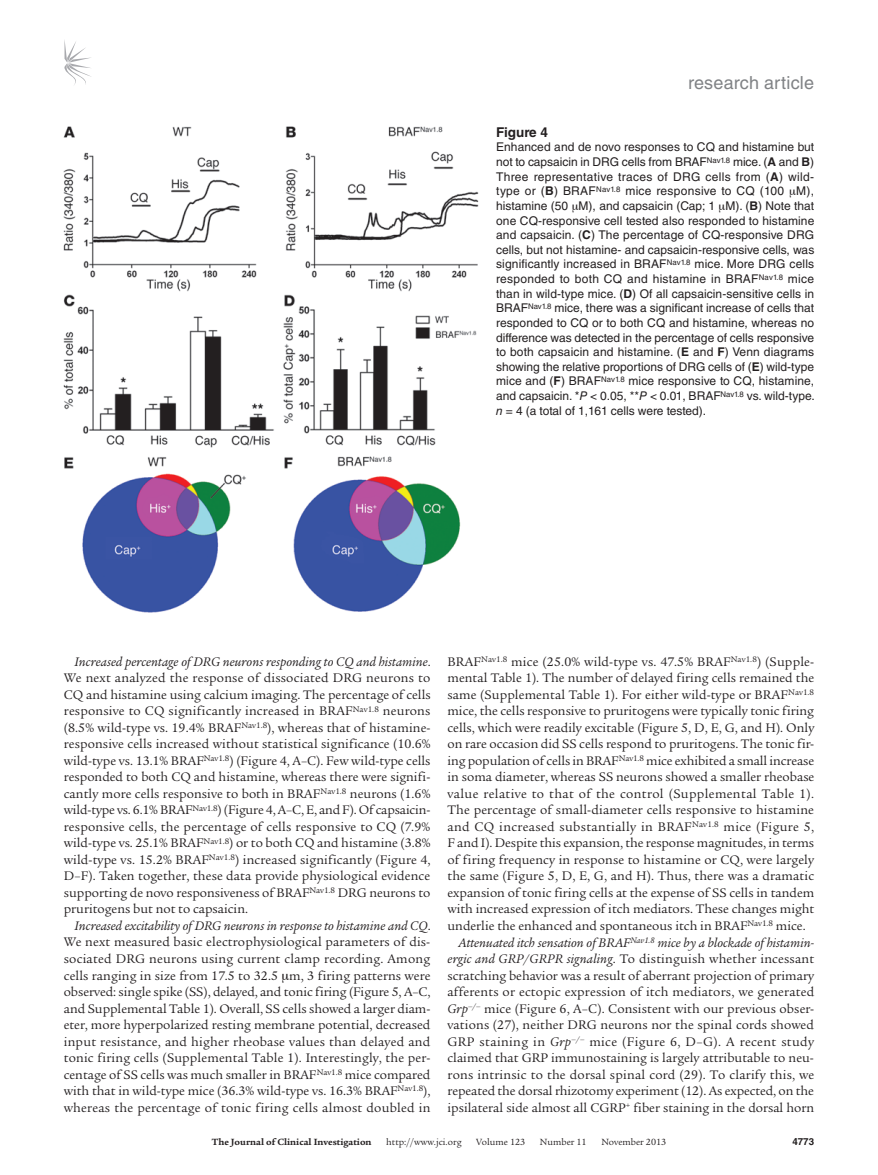
<style>
.page{position:relative;width:878px;height:1175px;background:#fff}
.page>*{position:absolute;margin:0;border:0;box-sizing:border-box;transform-origin:0 0}
.t1{font:18px "Helvetica LT Std";letter-spacing:.01em;color:#808285}
.t2{font:13.5px/16.5px "Legacy Serif Std";color:#231f20;text-align:justify}
.t3{font:13.5px "Legacy Serif Std";letter-spacing:.025em;color:#231f20}
.t4{font:italic 13.5px "Legacy Serif Std";color:#231f20}
.t5{font:700 13.5px "Helvetica LT Std";color:#231f20}
.t6{font:12px/14.7px "Helvetica LT Std";color:#231f20;text-align:justify}
.t7{font:9.75px "Legacy Serif Std";color:#231f20}
.t8{font:700 9.75px "Legacy Serif Std";color:#231f20}
.t9{font:700 9.75px "Helvetica LT Std";color:#231f20}
.s1{font-weight:700}
.s2{font-style:italic}
</style>
<div class="page">
<svg style="left:64px;top:40px;width:27px;height:45px"></svg>
<img style="left:63px;top:126px;width:416px;height:487px">
<h1 class="t1" style="left:688px;top:73px;width:127px">research article</h1>
<p class="t5" style="left:496px;top:124px;width:53px">Figure 4</p>
<p class="t6" style="left:496px;top:140px;width:320px">Enhanced and de novo responses to CQ and histamine but not to capsaicin in DRG cells from BRAF<sup>Nav1.8</sup> mice. (<span class="s1">A</span> and <span class="s1">B</span>)<br>Three representative traces of DRG cells from (<span class="s1">A</span>) wild&shy;type or (<span class="s1">B</span>) BRAF<sup>Nav1.8</sup> mice responsive to CQ (100 M), histamine (50 M), and capsaicin (Cap; 1 M). (<span class="s1">B</span>) Note that one CQ-responsive cell tested also responded to histamine and capsaicin. (<span class="s1">C</span>) The percentage of CQ-responsive DRG cells, but not histamine- and capsaicin-responsive cells, was significantly increased in BRAF<sup>Nav1.8</sup> mice. More DRG cells responded to both CQ and histamine in BRAF<sup>Nav1.8</sup> mice than in wild-type mice. (<span class="s1">D</span>) Of all capsaicin-sensitive cells in BRAF<sup>Nav1.8</sup> mice, there was a significant increase of cells that responded to CQ or to both CQ and histamine, whereas no difference was detected in the percentage of cells responsive to both capsaicin and histamine. (<span class="s1">E</span> and <span class="s1">F</span>) Venn diagrams showing the relative proportions of DRG cells of (<span class="s1">E</span>) wild-type mice and (<span class="s1">F</span>) BRAF<sup>Nav1.8</sup> mice responsive to CQ, histamine, and capsaicin. *<span class="s2">P</span> &lt; 0.05, **<span class="s2">P</span> &lt; 0.01, BRAF<sup>Nav1.8</sup> vs. wild-type. <span class="s2">n</span> = 4 (a total of 1,161 cells were tested).</p>
<p class="t2" style="left:64px;top:653px;width:368px;text-indent:11px"><span class="s2">Increased percentage of DRG neurons responding to CQ and histamine</span>.<br>We next analyzed the response of dissociated DRG neurons to CQ and histamine using calcium imaging. The percentage of cells responsive to CQ significantly increased in BRAF<sup>Nav1.8</sup> neurons (8.5% wild-type vs. 19.4% BRAF<sup>Nav1.8</sup>), whereas that of histamine&shy;responsive cells increased without statistical significance (10.6% wild-type vs. 13.1% BRAF<sup>Nav1.8</sup>) (Figure 4, A–C). Few wild-type cells responded to both CQ and histamine, whereas there were signifi&shy;cantly more cells responsive to both in BRAF<sup>Nav1.8</sup> neurons (1.6% wild-type vs. 6.1% BRAF<sup>Nav1.8</sup>) (Figure 4, A–C, E, and F). Of capsaicin&shy;responsive cells, the percentage of cells responsive to CQ (7.9% wild-type vs. 25.1% BRAF<sup>Nav1.8</sup>) or to both CQ and histamine (3.8% wild-type vs. 15.2% BRAF<sup>Nav1.8</sup>) increased significantly (Figure 4, D–F). Taken together, these data provide physiological evidence supporting de novo responsiveness of BRAF<sup>Nav1.8</sup> DRG neurons to pruritogens but not to capsaicin.</p>
<p class="t2" style="left:64px;top:917px;width:368px;text-indent:11px"><span class="s2">Increased excitability of DRG neurons in response to histamine and CQ</span>.<br>We next measured basic electrophysiological parameters of dis&shy;sociated DRG neurons using current clamp recording. Among cells ranging in size from 17.5 to 32.5 m, 3 firing patterns were observed: single spike (SS), delayed, and tonic firing (Figure 5, A–C, and Supplemental Table 1). Overall, SS cells showed a larger diam&shy;eter, more hyperpolarized resting membrane potential, decreased input resistance, and higher rheobase values than delayed and tonic firing cells (Supplemental Table 1). Interestingly, the per&shy;centage of SS cells was much smaller in BRAF<sup>Nav1.8</sup> mice compared with that in wild-type mice (36.3% wild-type vs. 16.3% BRAF<sup>Nav1.8</sup>), whereas the percentage of tonic firing cells almost doubled in</p>
<p class="t2" style="left:447px;top:653px;width:368px">BRAF<sup>Nav1.8</sup> mice (25.0% wild-type vs. 47.5% BRAF<sup>Nav1.8</sup>) (Supple-</p>
<p class="t2" style="left:447px;top:670px;width:368px">mental Table 1). The number of delayed firing cells remained the</p>
<p class="t2" style="left:447px;top:686px;width:368px">same (Supplemental Table 1). For either wild-type or BRAF<sup>Nav1.8</sup></p>
<p class="t2" style="left:447px;top:703px;width:368px">mice, the cells responsive to pruritogens were typically tonic firing</p>
<p class="t2" style="left:447px;top:719px;width:368px">cells, which were readily excitable (Figure 5, D, E, G, and H). Only</p>
<p class="t2" style="left:447px;top:736px;width:368px">on rare occasion did SS cells respond to pruritogens. The tonic fir-</p>
<p class="t2" style="left:447px;top:752px;width:368px">ing population of cells in BRAF<sup>Nav1.8</sup> mice exhibited a small increase</p>
<p class="t2" style="left:447px;top:769px;width:368px">in soma diameter, whereas SS neurons showed a smaller rheobase</p>
<p class="t3" style="left:447px;top:786px;width:368px">value relative to that of the control (Supplemental Table 1).</p>
<p class="t2" style="left:447px;top:802px;width:368px">The percentage of small-diameter cells responsive to histamine</p>
<p class="t3" style="left:447px;top:819px;width:368px">and CQ increased substantially in BRAF<sup>Nav1.8</sup> mice (Figure 5,</p>
<p class="t2" style="left:447px;top:835px;width:368px">F and I). Despite this expansion, the response magnitudes, in terms</p>
<p class="t2" style="left:447px;top:851px;width:368px">of firing frequency in response to histamine or CQ, were largely</p>
<p class="t2" style="left:447px;top:868px;width:368px">the same (Figure 5, D, E, G, and H). Thus, there was a dramatic</p>
<p class="t2" style="left:447px;top:884px;width:368px">expansion of tonic firing cells at the expense of SS cells in tandem</p>
<p class="t2" style="left:447px;top:901px;width:368px">with increased expression of itch mediators. These changes might</p>
<p class="t2" style="left:447px;top:917px;width:359px">underlie the enhanced and spontaneous itch in BRAF<sup>Nav1.8</sup> mice.</p>
<p class="t4" style="left:458px;top:934px;width:357px">Attenuated itch sensation of BRAF<sup>Nav1.8</sup> mice by a blockade of histamin-</p>
<p class="t2" style="left:447px;top:950px;width:368px"><span class="s2">ergic and GRP/GRPR signaling</span>. To distinguish whether incessant</p>
<p class="t2" style="left:447px;top:967px;width:368px">scratching behavior was a result of aberrant projection of primary</p>
<p class="t2" style="left:447px;top:983px;width:368px">afferents or ectopic expression of itch mediators, we generated</p>
<p class="t2" style="left:447px;top:1000px;width:368px"><span class="s2">Grp</span><sup>–/–</sup> mice (Figure 6, A–C). Consistent with our previous obser-</p>
<p class="t2" style="left:447px;top:1016px;width:368px">vations (27), neither DRG neurons nor the spinal cords showed</p>
<p class="t3" style="left:447px;top:1033px;width:368px">GRP staining in <span class="s2">Grp</span><sup>–/–</sup> mice (Figure 6, D–G). A recent study</p>
<p class="t2" style="left:447px;top:1049px;width:368px">claimed that GRP immunostaining is largely attributable to neu-</p>
<p class="t2" style="left:447px;top:1066px;width:368px">rons intrinsic to the dorsal spinal cord (29). To clarify this, we</p>
<p class="t2" style="left:447px;top:1082px;width:368px">repeated the dorsal rhizotomy experiment (12). As expected, on the</p>
<p class="t2" style="left:447px;top:1099px;width:368px">ipsilateral side almost all CGRP<sup>+</sup> fiber staining in the dorsal horn</p>
<p class="t8" style="left:212px;top:1135px;width:161px">The Journal of Clinical Investigation</p>
<p class="t7" style="left:386px;top:1136px;width:77px">http://www.jci.org</p>
<p class="t7" style="left:476px;top:1136px;width:50px">Volume 123</p>
<p class="t7" style="left:540px;top:1136px;width:48px">Number 11</p>
<p class="t7" style="left:601px;top:1136px;width:66px">November 2013</p>
<p class="t9" style="left:792px;top:1135px;width:23px">4773</p>
</div>
